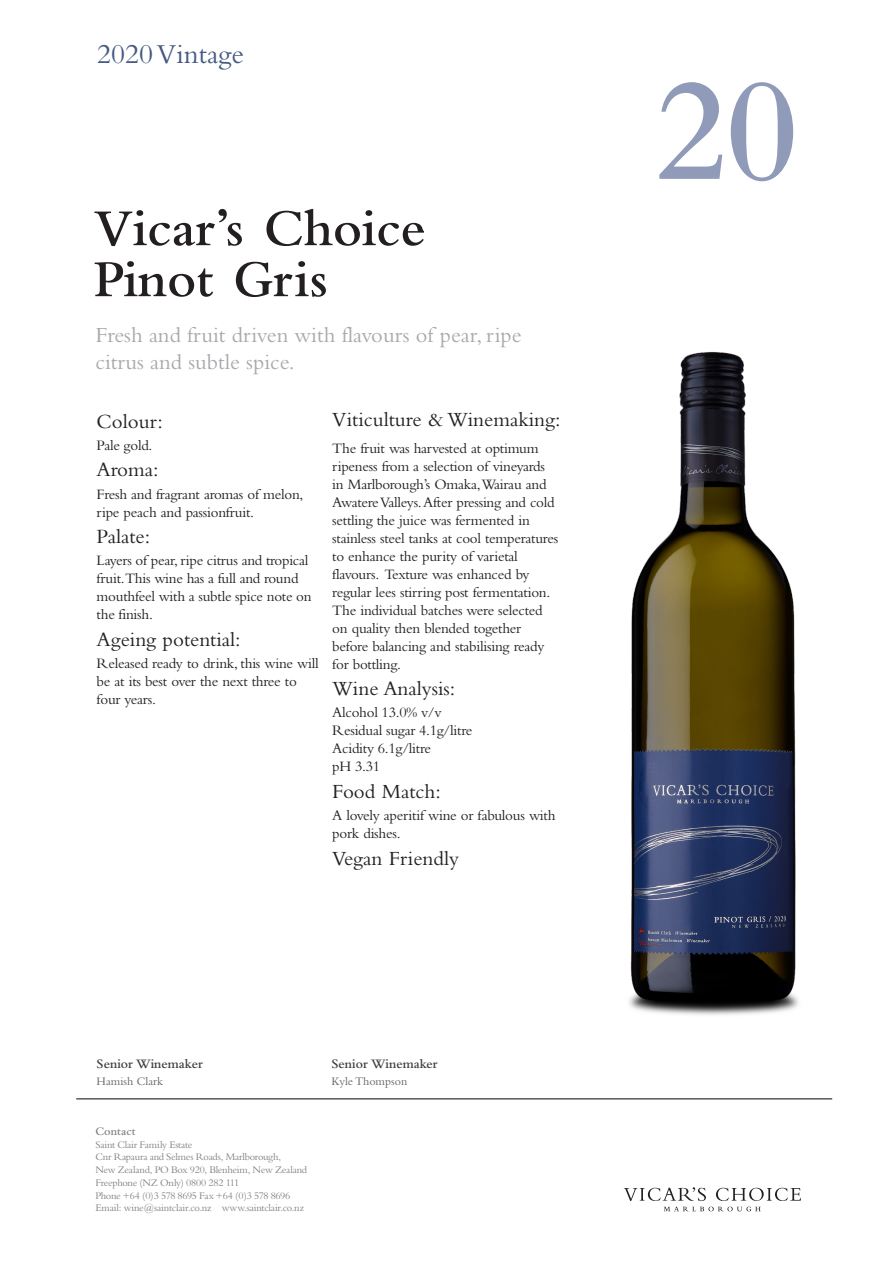
<style>
.page{position:relative;width:893px;height:1263px;background:#fff}
.page>*{position:absolute;margin:0;border:0;box-sizing:border-box;transform-origin:0 0}
.t1{font:600 151.5px "Bembo";color:#909bb9}
.Main_head{font:600 54px/51px "Bembo";color:#231f20}
.t2{font:28.5px "Bembo";color:#475983}
.t3{font:22.5px/27px "Bembo";color:#a8a9ad}
.sub_heads{font:21px "Bembo";color:#231f20}
.sub_heads-2{font:15px/18px "Bembo";letter-spacing:-.015em;color:#231f20}
.t4{font:600 13.5px "Bembo";color:#3e3e3f}
.t5{font:12px "Bembo";color:#636366}
.Body_copy{font:600 12px "Bembo";color:#808285}
.Body_copy-2{font:10.5px/12.8px "Bembo";letter-spacing:-.025em;color:#808285}
</style>
<div class="page">
<hr style="left:76px;top:1098px;width:756px;height:1px;background:#231f20">
<svg style="left:624px;top:1187px;width:82px;height:14px"></svg>
<svg style="left:716px;top:1188px;width:85px;height:13px"></svg>
<svg style="left:664px;top:1207px;width:97px;height:4px"></svg>
<img style="left:629px;top:352px;width:170px;height:663px">
<p class="t2" style="left:97px;top:38px;width:148px">2020 Vintage</p>
<p class="Main_head" style="left:94px;top:203px;width:334px">Vicar’s Choice<br>Pinot Gris</p>
<p class="t3" style="left:95px;top:321px;width:428px">Fresh and fruit driven with flavours of pear, ripe citrus and subtle spice.</p>
<p class="sub_heads" style="left:97px;top:409px;width:68px">Colour:</p>
<p class="sub_heads-2" style="left:97px;top:436px;width:57px">Pale gold.</p>
<p class="sub_heads" style="left:97px;top:457px;width:63px">Aroma:</p>
<p class="sub_heads-2" style="left:97px;top:485px;width:208px">Fresh and fragrant aromas of melon, ripe peach and passionfruit.</p>
<p class="sub_heads" style="left:97px;top:524px;width:55px">Palate:</p>
<p class="sub_heads-2" style="left:97px;top:551px;width:216px">Layers of pear, ripe citrus and tropical fruit.This wine has a full and round mouthfeel with a subtle spice note on the finish.</p>
<p class="sub_heads" style="left:97px;top:627px;width:146px">Ageing potential:</p>
<p class="sub_heads-2" style="left:97px;top:654px;width:224px">Released ready to drink, this wine will be at its best over the next three to four years.</p>
<p class="sub_heads" style="left:332px;top:407px;width:230px">Viticulture &amp; Winemaking:</p>
<p class="sub_heads-2" style="left:332px;top:439px;width:227px">The fruit was harvested at optimum ripeness from a selection of vineyards in Marlborough’s Omaka,Wairau and Awatere Valleys. After pressing and cold settling the juice was fermented in stainless steel tanks at cool temperatures to enhance the purity of varietal flavours. Texture was enhanced by regular lees stirring post fermentation.<br>The individual batches were selected on quality then blended together before balancing and stabilising ready for bottling.</p>
<p class="sub_heads" style="left:332px;top:676px;width:124px">Wine Analysis:</p>
<p class="sub_heads-2" style="left:332px;top:703px;width:111px">Alcohol 13.0% v/v</p>
<p class="sub_heads-2" style="left:332px;top:721px;width:142px">Residual sugar 4.1g/litre</p>
<p class="sub_heads-2" style="left:332px;top:739px;width:100px">Acidity 6.1g/litre</p>
<p class="sub_heads-2" style="left:332px;top:757px;width:49px">pH 3.31</p>
<p class="sub_heads" style="left:332px;top:779px;width:110px">Food Match:</p>
<p class="sub_heads-2" style="left:332px;top:806px;width:225px">A lovely aperitif wine or fabulous with pork dishes.</p>
<p class="sub_heads" style="left:332px;top:846px;width:128px">Vegan Friendly</p>
<p class="t4" style="left:97px;top:1056px;width:108px">Senior Winemaker</p>
<p class="t5" style="left:97px;top:1074px;width:68px">Hamish Clark</p>
<p class="Body_copy" style="left:95px;top:1124px;width:42px">Contact</p>
<p class="Body_copy-2" style="left:95px;top:1138px;width:99px">Saint Clair Family Estate</p>
<p class="Body_copy-2" style="left:95px;top:1150px;width:213px">Cnr Rapaura and Selmes Roads, Marlborough,<br>New Zealand, PO Box 920, Blenheim, New Zealand</p>
<p class="Body_copy-2" style="left:95px;top:1176px;width:196px">Freephone (NZ Only) 0800 282 111<br>Phone +64 (0)3 578 8695 Fax +64 (0)3 578 8696</p>
<p class="Body_copy-2" style="left:95px;top:1201px;width:210px">Email: wine@saintclair.co.nz www.saintclair.co.nz</p>
<p class="t4" style="left:331px;top:1056px;width:108px">Senior Winemaker</p>
<p class="t5" style="left:331px;top:1074px;width:77px">Kyle Thompson</p>
<p class="t1" style="left:653px;top:47px;width:149px">20</p>
</div>
